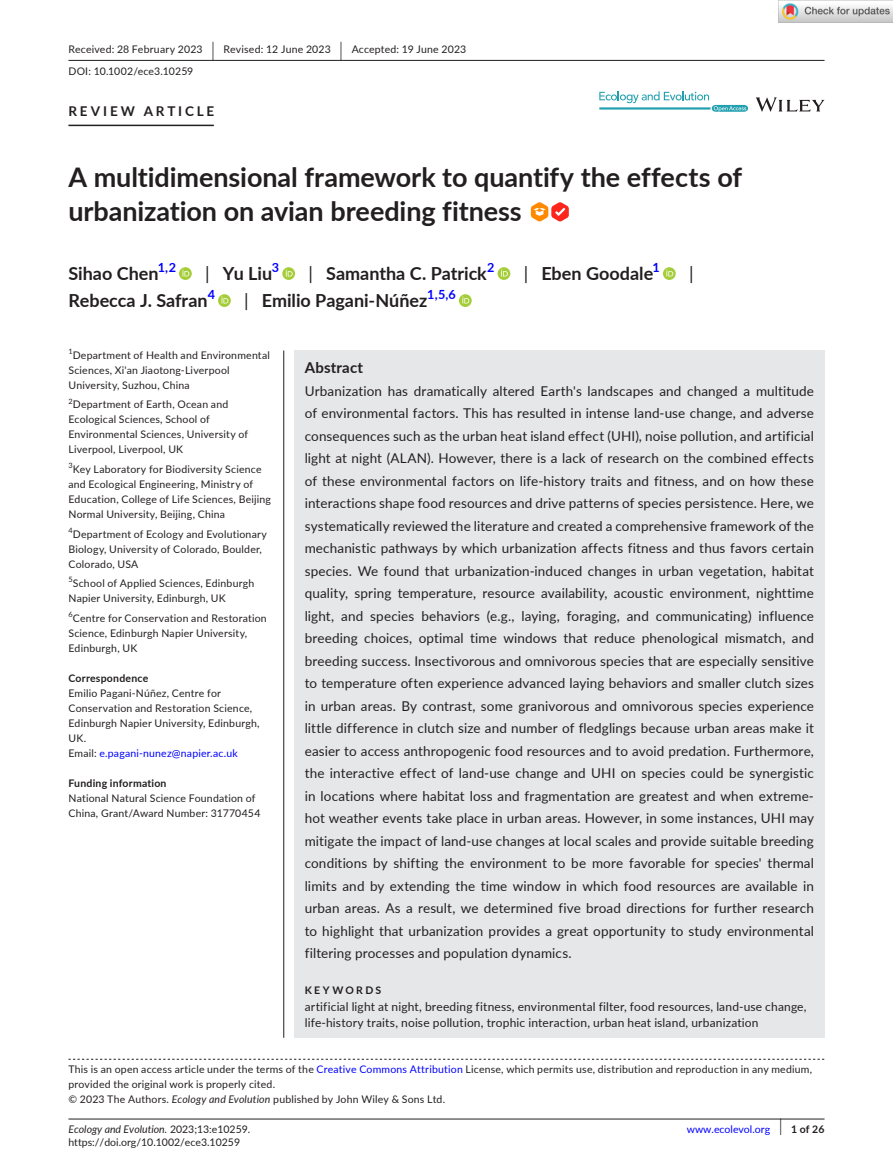
<style>
.page{position:relative;width:893px;height:1174px;background:#fff}
.page>*{position:absolute;margin:0;border:0;box-sizing:border-box;transform-origin:0 0}
.t1{font:700 27px/34.5px "Lato";color:#231f20}
.t2{font:700 18px "Lato";color:#231f20}
.t3{font:18px "Lato";color:#231f20}
.t4{font:700 15px "Lato";letter-spacing:.015em;color:#231f20}
.t5{font:13.5px/22.5px "Lato";letter-spacing:.01em;color:#231f20;text-align:justify}
.t6{font:700 13.5px "Lato";letter-spacing:.21em;color:#231f20}
.t7{font:700 12.6px "Lato";color:#00f}
.t8{font:12px/16.5px "Lato";letter-spacing:.015em;color:#231f20}
.t9{font:10.5px/15px "Lato";letter-spacing:.02em;color:#231f20}
.t10{font:700 10.5px "Lato";letter-spacing:.02em;color:#231f20}
.t11{font:italic 10.5px "Lato";color:#231f20}
.t12{font:10.5px "Lato";color:#231f20}
.t13{font:10.5px "Lato";color:#00f}
.t14{font:700 10.5px "Lato";letter-spacing:.22em;color:#231f20}
.t15{font:7.35px "Lato";color:#231f20}
.s1{font-size:19.65px}
.s2{font-weight:400}
.s3{color:#00f}
.s4{font-style:italic}
.s5{font-style:normal}
.s6{font-weight:400;font-size:17.4px}
</style>
<div class="page">
<hr style="left:68px;top:1118px;width:756px;height:1px;background:#231f20">
<svg style="left:756px;top:97px;width:68px;height:15px"></svg>
<svg style="left:599px;top:91px;width:149px;height:21px"></svg>
<hr style="left:68px;top:60px;width:756px;height:1px;background:#231f20">
<hr style="left:68px;top:125px;width:146px;height:1px;background:#231f20">
<svg style="left:531px;top:202px;width:38px;height:19px"></svg>
<svg style="left:179px;top:267px;width:13px;height:13px"></svg>
<svg style="left:182px;top:269px;width:7px;height:7px"></svg>
<svg style="left:282px;top:267px;width:13px;height:13px"></svg>
<svg style="left:286px;top:269px;width:7px;height:7px"></svg>
<svg style="left:498px;top:267px;width:12px;height:13px"></svg>
<svg style="left:501px;top:269px;width:7px;height:7px"></svg>
<svg style="left:663px;top:267px;width:13px;height:13px"></svg>
<svg style="left:666px;top:269px;width:7px;height:7px"></svg>
<svg style="left:218px;top:294px;width:13px;height:13px"></svg>
<svg style="left:221px;top:296px;width:7px;height:7px"></svg>
<svg style="left:459px;top:294px;width:13px;height:13px"></svg>
<svg style="left:462px;top:296px;width:7px;height:7px"></svg>
<svg style="left:68px;top:1058px;width:756px;height:1px"></svg>
<div style="left:294px;top:350px;width:530px;height:687px;background:#e6e7e9"></div>
<hr style="left:283px;top:350px;width:1px;height:687px;background:#231f20">
<img style="left:779px;top:0;width:114px;height:23px">
<p class="t9" style="left:68px;top:38px;width:399px;line-height:21.8px">Received: 28 February 2023 <span class="s1">|</span> Revised: 12 June 2023 <span class="s1">|</span> Accepted: 19 June 2023<br>DOI: 10.1002/ece3.10259</p>
<p class="t6" style="left:68px;top:101px;width:147px">REVIEW ARTICLE</p>
<h1 class="t1" style="left:68px;top:159px;width:675px">A multidimensional framework to quantify the effects of urbanization on avian breeding fitness</h1>
<h2 class="t2" style="left:68px;top:260px;width:92px">Sihao Chen</h2>
<p class="t7" style="left:158px;top:258px;width:20px">1,2</p>
<h2 class="t2" style="left:205px;top:260px;width:68px"><span class="s2">|</span> Yu Liu</h2>
<p class="t7" style="left:272px;top:258px;width:9px">3</p>
<h2 class="t2" style="left:309px;top:260px;width:180px"><span class="s2">|</span> Samantha C. Patrick</h2>
<p class="t7" style="left:487px;top:258px;width:9px">2</p>
<h2 class="t2" style="left:524px;top:260px;width:131px"><span class="s2">|</span> Eben Goodale</h2>
<p class="t7" style="left:653px;top:258px;width:9px">1</p>
<h2 class="t3" style="left:689px;top:260px;width:6px">|</h2>
<h2 class="t2" style="left:68px;top:287px;width:141px">Rebecca J. Safran</h2>
<p class="t7" style="left:208px;top:285px;width:9px">4</p>
<h2 class="t2" style="left:244px;top:287px;width:185px"><span class="s2">|</span> Emilio Pagani-Núñez</h2>
<p class="t7" style="left:427px;top:285px;width:30px">1,5,6</p>
<p class="t15" style="left:68px;top:346px;width:6px">1</p>
<p class="t9" style="left:68px;top:347px;width:203px;text-indent:4px">Department of Health and Environmental<br>Sciences, Xi'an Jiaotong-Liverpool<br>University, Suzhou, China</p>
<p class="t15" style="left:68px;top:396px;width:6px">2</p>
<p class="t9" style="left:68px;top:397px;width:181px;text-indent:4px">Department of Earth, Ocean and<br>Ecological Sciences, School of<br>Environmental Sciences, University of<br>Liverpool, Liverpool, UK</p>
<p class="t9" style="left:68px;top:461px;width:204px"><sup>3</sup>Key Laboratory for Biodiversity Science and Ecological Engineering, Ministry of Education, College of Life Sciences, Beijing Normal University, Beijing, China</p>
<p class="t9" style="left:68px;top:526px;width:200px"><sup>4</sup>Department of Ecology and Evolutionary<br>Biology, University of Colorado, Boulder,<br>Colorado, USA</p>
<p class="t9" style="left:68px;top:575px;width:187px"><sup>5</sup>School of Applied Sciences, Edinburgh<br>Napier University, Edinburgh, UK</p>
<p class="t9" style="left:68px;top:610px;width:200px"><sup>6</sup>Centre for Conservation and Restoration<br>Science, Edinburgh Napier University,<br>Edinburgh, UK</p>
<p class="t10" style="left:68px;top:670px;width:81px">Correspondence</p>
<p class="t9" style="left:68px;top:685px;width:193px">Emilio Pagani-Núñez, Centre for<br>Conservation and Restoration Science,<br>Edinburgh Napier University, Edinburgh,<br>UK.<br>Email: <span class="s3">e.pagani-nunez@napier.ac.uk</span></p>
<p class="t10" style="left:68px;top:775px;width:100px">Funding information</p>
<p class="t9" style="left:68px;top:790px;width:193px">National Natural Science Foundation of<br>China, Grant/Award Number: 31770454</p>
<p class="t4" style="left:305px;top:356px;width:60px">Abstract</p>
<p class="t5" style="left:305px;top:379px;width:511px">Urbanization has dramatically altered Earth's landscapes and changed a multitude of environmental factors. This has resulted in intense land-use change, and adverse consequences such as the urban heat island effect (UHI), noise pollution, and artificial light at night (ALAN). However, there is a lack of research on the combined effects of these environmental factors on life-history traits and fitness, and on how these interactions shape food resources and drive patterns of species persistence. Here, we systematically reviewed the literature and created a comprehensive framework of the mechanistic pathways by which urbanization affects fitness and thus favors certain species. We found that urbanization-induced changes in urban vegetation, habitat quality, spring temperature, resource availability, acoustic environment, nighttime light, and species behaviors (e.g., laying, foraging, and communicating) influence breeding choices, optimal time windows that reduce phenological mismatch, and breeding success. Insectivorous and omnivorous species that are especially sensitive to temperature often experience advanced laying behaviors and smaller clutch sizes in urban areas. By contrast, some granivorous and omnivorous species experience little difference in clutch size and number of fledglings because urban areas make it easier to access anthropogenic food resources and to avoid predation. Furthermore, the interactive effect of land-use change and UHI on species could be synergistic in locations where habitat loss and fragmentation are greatest and when extreme&shy;hot weather events take place in urban areas. However, in some instances, UHI may mitigate the impact of land-use changes at local scales and provide suitable breeding conditions by shifting the environment to be more favorable for species' thermal limits and by extending the time window in which food resources are available in urban areas. As a result, we determined five broad directions for further research to highlight that urbanization provides a great opportunity to study environmental filtering processes and population dynamics.</p>
<p class="t14" style="left:305px;top:982px;width:78px">KEYWORDS</p>
<p class="t8" style="left:305px;top:997px;width:503px">artificial light at night, breeding fitness, environmental filter, food resources, land-use change, life-history traits, noise pollution, trophic interaction, urban heat island, urbanization</p>
<p class="t9" style="left:68px;top:1061px;width:745px">This is an open access article under the terms of the <span class="s3">Creative Commons Attribution</span> License, which permits use, distribution and reproduction in any medium, provided the original work is properly cited.<br>© 2023 The Authors. <span class="s4">Ecology and Evolution</span> published by John Wiley &amp; Sons Ltd.</p>
<p class="t11" style="left:68px;top:1121px;width:183px">Ecology and Evolution. <span class="s5">2023;13:e10259.</span></p>
<p class="t10" style="left:779px;top:1121px;width:46px"><span class="s6">|</span> 1 of 26</p>
<p class="t12" style="left:68px;top:1135px;width:173px">https://doi.org/10.1002/ece3.10259</p>
<p class="t13" style="left:687px;top:1121px;width:85px">www.ecolevol.org</p>
</div>
